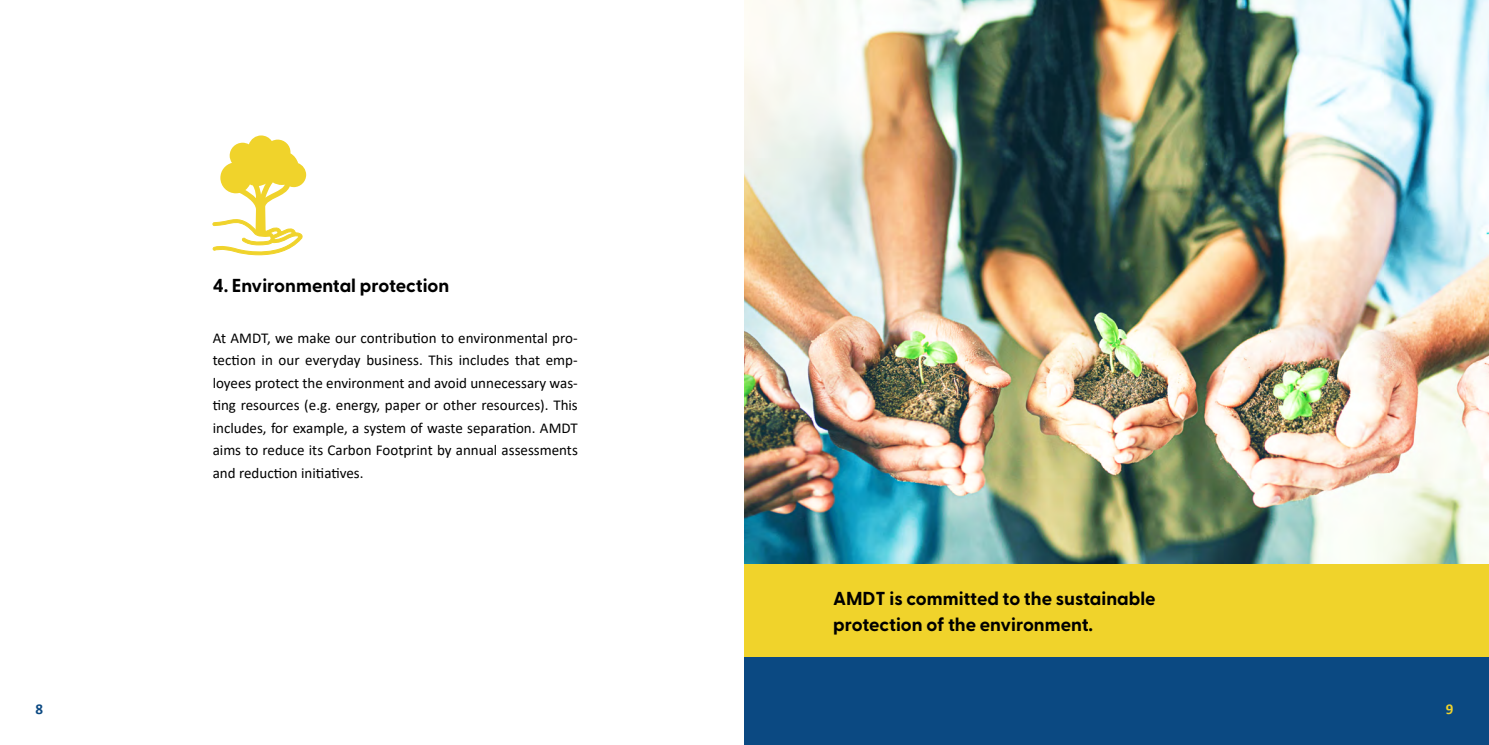
<style>
.page{position:relative;width:1489px;height:745px;background:#fff}
.page>*{position:absolute;margin:0;border:0;box-sizing:border-box;transform-origin:0 0}
.t1{font:700 18.75px/26.2px "Greycliff CF";color:#000}
.t2{font:15px/22.5px "Calibri";color:#000;text-align:justify}
.t3{font:700 15px "Calibri";color:#0b4982}
.t4{font:700 15px "Calibri";color:#f0d32b}
</style>
<div class="page">
<div style="left:744px;top:0;width:744px;height:744px;background:#0b4982"></div>
<img style="left:744px;top:0;width:744px;height:563px">
<div style="left:744px;top:563px;width:744px;height:93px;background:#f0d32b"></div>
<svg style="left:212px;top:135px;width:94px;height:121px"></svg>
<p class="t1" style="left:213px;top:271px;width:238px">4. Environmental protection</p>
<p class="t2" style="left:213px;top:326px;width:366px">At AMDT, we make our contribution to environmental pro&shy;tection in our everyday business. This includes that emp&shy;loyees protect the environment and avoid unnecessary was&shy;ting resources (e.g. energy, paper or other resources). This includes, for example, a system of waste separation. AMDT aims to reduce its Carbon Footprint by annual assessments and reduction initiatives.</p>
<p class="t1" style="left:833px;top:583px;width:324px">AMDT is committed to the sustainable protection of the environment.</p>
<p class="t3" style="left:35px;top:697px;width:9px">8</p>
<p class="t4" style="left:1445px;top:697px;width:9px">9</p>
</div>
